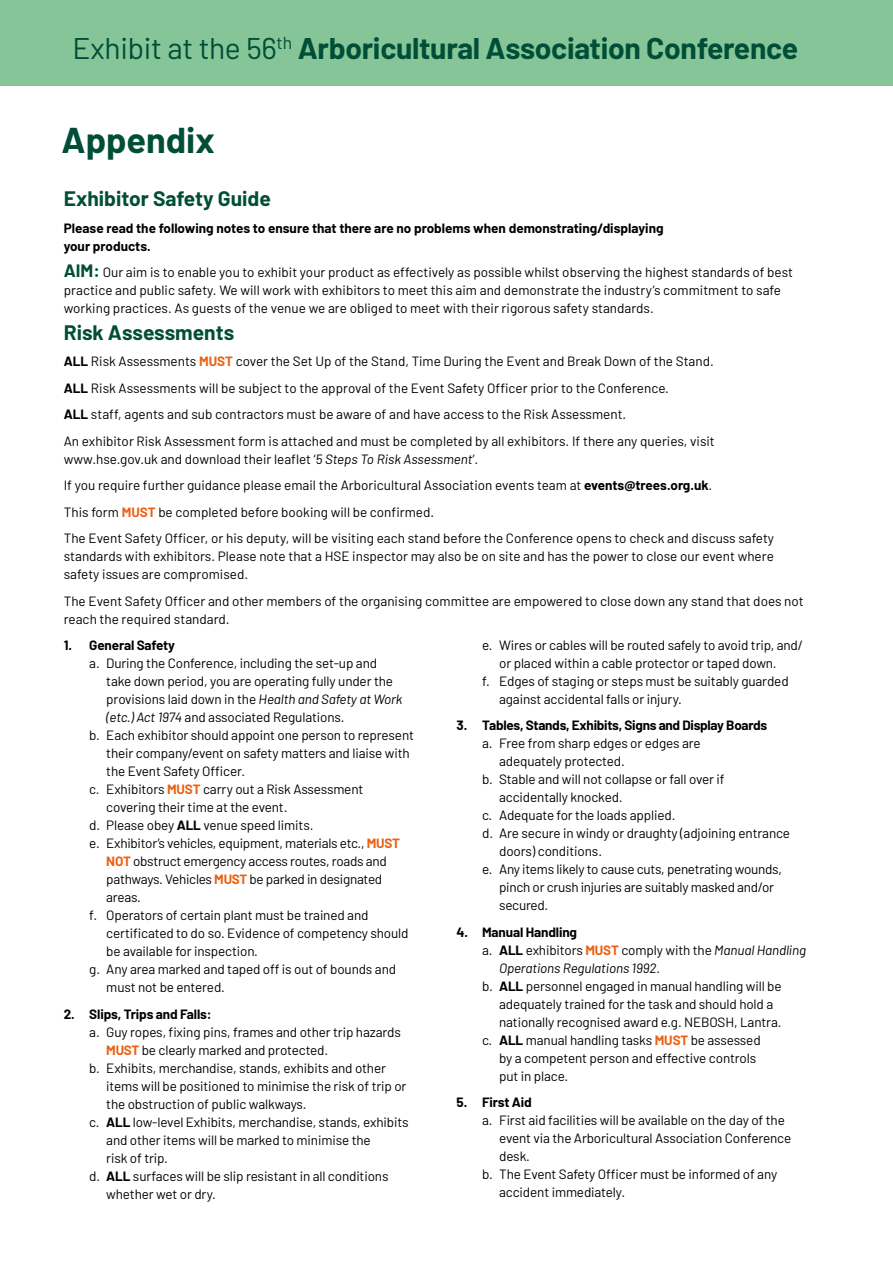
<style>
.page{position:relative;width:893px;height:1263px;background:#fff}
.page>*{position:absolute;margin:0;border:0;box-sizing:border-box;transform-origin:0 0}
.t1{font:700 36px "Barlow";color:#004e37}
.t2{font:700 30px "Barlow";letter-spacing:-.01em;color:#004e37}
.t3{font:700 21px "Barlow";color:#004e37}
.t4{font:13.5px/26.5px "Barlow";letter-spacing:-.01em;color:#000}
.t5{font:700 13.5px/18px "Barlow";letter-spacing:-.01em;color:#000}
.t6{font:italic 13.5px "Barlow";letter-spacing:-.01em;color:#000}
.s1{font-weight:400}
.s2{font-weight:700;font-size:18px;color:#004e37}
.s3{font-weight:700}
.s4{font-weight:700;color:#eb6012}
.s5{font-style:italic}
.s6{font-style:normal}
</style>
<div class="page">
<div style="left:0;top:0;width:893px;height:85px;background:#85c597"></div>
<h2 class="t2" style="left:73px;top:26px;width:727px"><span class="s1">Exhibit at the 56</span><sup>th</sup> Arboricultural Association Conference</h2>
<h1 class="t1" style="left:62px;top:113px;width:155px">Appendix</h1>
<h3 class="t3" style="left:64px;top:183px;width:209px">Exhibitor Safety Guide</h3>
<p class="t5" style="left:64px;top:218px;width:601px">Please read the following notes to ensure that there are no problems when demonstrating/displaying your products.</p>
<p class="t4" style="left:64px;top:262px;width:731px;line-height:18px"><span class="s2">AIM:</span> Our aim is to enable you to exhibit your product as effectively as possible whilst observing the highest standards of best practice and public safety. We will work with exhibitors to meet this aim and demonstrate the industry’s commitment to safe working practices. As guests of the venue we are obliged to meet with their rigorous safety standards.</p>
<h3 class="t3" style="left:64px;top:316px;width:172px">Risk Assessments</h3>
<p class="t4" style="left:64px;top:347px;width:653px"><span class="s3">ALL</span> Risk Assessments <span class="s4">MUST</span> cover the Set Up of the Stand, Time During the Event and Break Down of the Stand.<br><span class="s3">ALL</span> Risk Assessments will be subject to the approval of the Event Safety Officer prior to the Conference.<br><span class="s3">ALL</span> staff, agents and sub contractors must be aware of and have access to the Risk Assessment.<br>An exhibitor Risk Assessment form is attached and must be completed by all exhibitors. If there any queries, visit</p>
<p class="t4" style="left:64px;top:444px;width:712px">www.hse.gov.uk and download their leaflet ‘<span class="s5">5 Steps To Risk Assessment</span>’.<br>If you require further guidance please email the Arboricultural Association events team at <span class="s3">events@trees.org.uk</span>.<br>This form <span class="s4">MUST</span> be completed before booking will be confirmed.<br>The Event Safety Officer, or his deputy, will be visiting each stand before the Conference opens to check and discuss safety</p>
<p class="t4" style="left:64px;top:546px;width:712px;line-height:18px">standards with exhibitors. Please note that a HSE inspector may also be on site and has the power to close our event where safety issues are compromised.</p>
<p class="t4" style="left:64px;top:591px;width:741px;line-height:18px">The Event Safety Officer and other members of the organising committee are empowered to close down any stand that does not reach the required standard.</p>
<p class="t5" style="left:64px;top:635px;width:113px">1. General Safety</p>
<p class="t4" style="left:89px;top:649px;width:289px">a. During the Conference, including the set-up and</p>
<p class="t4" style="left:106px;top:667px;width:288px">take down period, you are operating fully under the</p>
<p class="t4" style="left:106px;top:685px;width:298px">provisions laid down in the <span class="s5">Health and Safety at Work</span></p>
<p class="t4" style="left:106px;top:703px;width:240px"><span class="s5">(etc.) Act 1974</span> and associated Regulations.</p>
<p class="t4" style="left:89px;top:721px;width:326px">b. Each exhibitor should appoint one person to represent</p>
<p class="t4" style="left:106px;top:739px;width:305px">their company/event on safety matters and liaise with</p>
<p class="t4" style="left:106px;top:757px;width:140px">the Event Safety Officer.</p>
<p class="t4" style="left:89px;top:775px;width:276px">c. Exhibitors <span class="s4">MUST</span> carry out a Risk Assessment</p>
<p class="t4" style="left:106px;top:793px;width:183px">covering their time at the event.</p>
<p class="t4" style="left:89px;top:811px;width:226px">d. Please obey <span class="s3">ALL</span> venue speed limits.</p>
<p class="t4" style="left:89px;top:829px;width:312px">e. Exhibitor’s vehicles, equipment, materials etc., <span class="s4">MUST</span></p>
<p class="t4" style="left:106px;top:847px;width:282px"><span class="s4">NOT</span> obstruct emergency access routes, roads and</p>
<p class="t4" style="left:106px;top:865px;width:277px">pathways. Vehicles <span class="s4">MUST</span> be parked in designated</p>
<p class="t4" style="left:106px;top:883px;width:36px">areas.</p>
<p class="t4" style="left:89px;top:901px;width:281px">f. Operators of certain plant must be trained and</p>
<p class="t4" style="left:106px;top:919px;width:304px">certificated to do so. Evidence of competency should</p>
<p class="t4" style="left:106px;top:937px;width:153px">be available for inspection.</p>
<p class="t4" style="left:89px;top:955px;width:308px">g. Any area marked and taped off is out of bounds and</p>
<p class="t4" style="left:106px;top:973px;width:120px">must not be entered.</p>
<p class="t5" style="left:64px;top:1004px;width:150px">2. Slips, Trips and Falls:</p>
<p class="t4" style="left:89px;top:1017px;width:313px">a. Guy ropes, fixing pins, frames and other trip hazards</p>
<p class="t4" style="left:106px;top:1035px;width:223px"><span class="s4">MUST</span> be clearly marked and protected.</p>
<p class="t4" style="left:89px;top:1053px;width:298px">b. Exhibits, merchandise, stands, exhibits and other</p>
<p class="t4" style="left:106px;top:1071px;width:302px">items will be positioned to minimise the risk of trip or</p>
<p class="t4" style="left:106px;top:1089px;width:202px">the obstruction of public walkways.</p>
<p class="t4" style="left:89px;top:1107px;width:321px">c. <span class="s3">ALL</span> low-level Exhibits, merchandise, stands, exhibits</p>
<p class="t4" style="left:106px;top:1125px;width:266px">and other items will be marked to minimise the</p>
<p class="t4" style="left:106px;top:1143px;width:63px">risk of trip.</p>
<p class="t4" style="left:89px;top:1161px;width:301px">d. <span class="s3">ALL</span> surfaces will be slip resistant in all conditions</p>
<p class="t4" style="left:106px;top:1179px;width:111px">whether wet or dry.</p>
<p class="t4" style="left:482px;top:631px;width:323px">e. Wires or cables will be routed safely to avoid trip, and/</p>
<p class="t4" style="left:499px;top:649px;width:279px">or placed within a cable protector or taped down.</p>
<p class="t4" style="left:482px;top:667px;width:308px">f. Edges of staging or steps must be suitably guarded</p>
<p class="t4" style="left:499px;top:685px;width:184px">against accidental falls or injury.</p>
<p class="t5" style="left:457px;top:715px;width:312px">3. Tables, Stands, Exhibits, Signs and Display Boards</p>
<p class="t4" style="left:482px;top:729px;width:220px">a. Free from sharp edges or edges are</p>
<p class="t4" style="left:499px;top:747px;width:127px">adequately protected.</p>
<p class="t4" style="left:482px;top:765px;width:244px">b. Stable and will not collapse or fall over if</p>
<p class="t4" style="left:499px;top:783px;width:125px">accidentally knocked.</p>
<p class="t4" style="left:482px;top:801px;width:195px">c. Adequate for the loads applied.</p>
<p class="t4" style="left:482px;top:819px;width:310px">d. Are secure in windy or draughty (adjoining entrance</p>
<p class="t4" style="left:499px;top:837px;width:104px">doors) conditions.</p>
<p class="t4" style="left:482px;top:855px;width:301px">e. Any items likely to cause cuts, penetrating wounds,</p>
<p class="t4" style="left:499px;top:873px;width:276px">pinch or crush injuries are suitably masked and/or</p>
<p class="t4" style="left:499px;top:891px;width:51px">secured.</p>
<p class="t5" style="left:457px;top:922px;width:122px">4. Manual Handling</p>
<p class="t4" style="left:482px;top:936px;width:325px">a. <span class="s3">ALL</span> exhibitors <span class="s4">MUST</span> comply with the <span class="s5">Manual Handling</span></p>
<p class="t6" style="left:499px;top:958px;width:163px">Operations Regulations 1992<span class="s6">.</span></p>
<p class="t4" style="left:482px;top:972px;width:301px">b. <span class="s3">ALL</span> personnel engaged in manual handling will be</p>
<p class="t4" style="left:499px;top:990px;width:276px">adequately trained for the task and should hold a</p>
<p class="t4" style="left:499px;top:1008px;width:284px">nationally recognised award e.g. NEBOSH, Lantra.</p>
<p class="t4" style="left:482px;top:1026px;width:280px">c. <span class="s3">ALL</span> manual handling tasks <span class="s4">MUST</span> be assessed</p>
<p class="t4" style="left:499px;top:1044px;width:259px">by a competent person and effective controls</p>
<p class="t4" style="left:499px;top:1062px;width:71px">put in place.</p>
<p class="t5" style="left:457px;top:1092px;width:77px">5. First Aid</p>
<p class="t4" style="left:482px;top:1106px;width:304px">a. First aid facilities will be available on the day of the</p>
<p class="t4" style="left:499px;top:1124px;width:294px">event via the Arboricultural Association Conference</p>
<p class="t4" style="left:499px;top:1142px;width:32px">desk.</p>
<p class="t4" style="left:482px;top:1160px;width:297px">b. The Event Safety Officer must be informed of any</p>
<p class="t4" style="left:499px;top:1178px;width:128px">accident immediately.</p>
</div>
